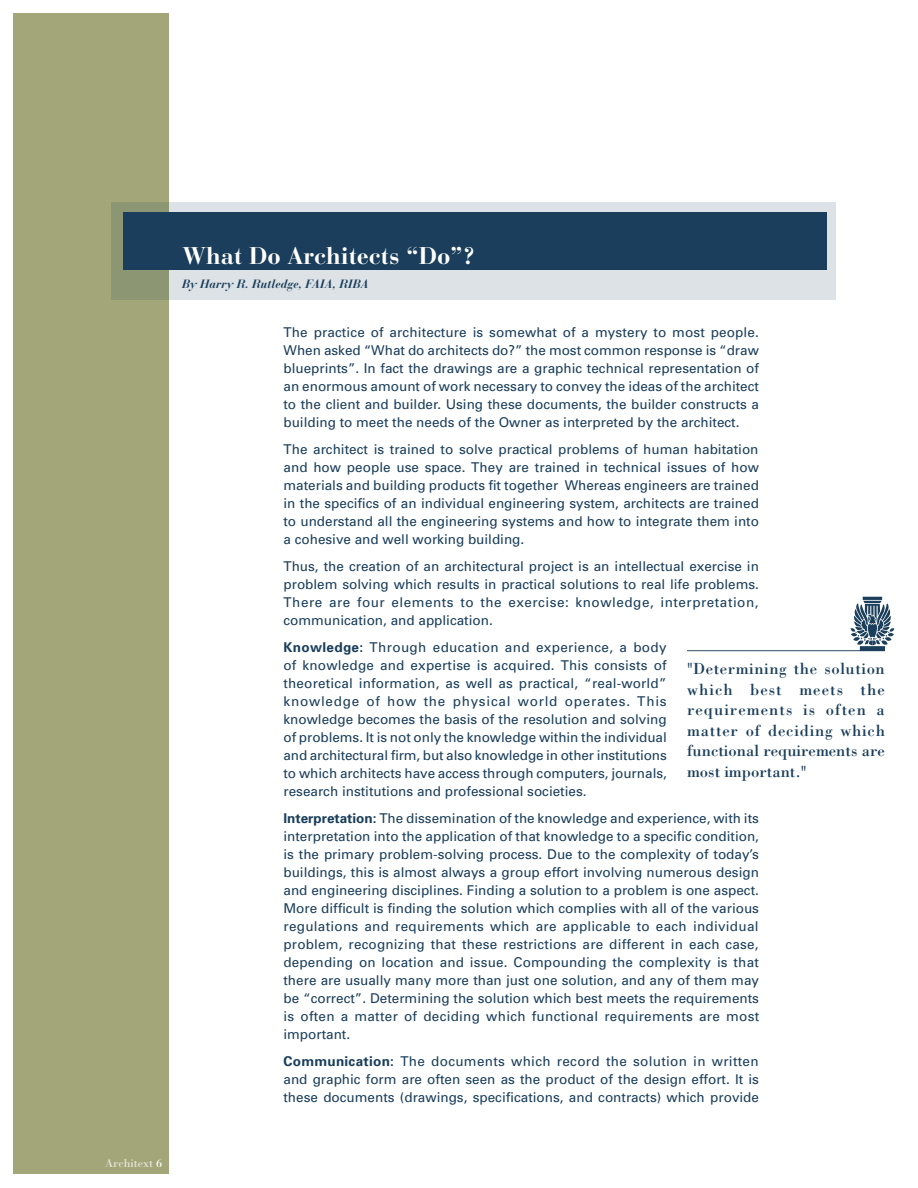
<style>
.page{position:relative;width:918px;height:1188px;background:#fff}
.page>*{position:absolute;margin:0;border:0;box-sizing:border-box;transform-origin:0 0}
.headline{font:700 24px "Bauer Bodoni";color:#fff}
.pull_quote{font:16.65px/20.4px "Bodoni";color:#1a3e5b;text-align:justify}
.body_copy{font:13.5px/18px "Univers";color:#1a3e5b;text-align:justify}
.byline{font:italic 700 12px "Bauer Bodoni";color:#1a3e5b}
.t1{font:12px "Bodoni";color:#e3e4d7}
.s1{font-weight:700}
.s2{color:#fff}
</style>
<div class="page">
<div style="left:14px;top:14px;width:155px;height:1160px;background:#a2a678"></div>
<svg style="left:111px;top:202px;width:725px;height:98px;background:#d3dada"></svg>
<div style="left:123px;top:212px;width:704px;height:58px;background:#1a3e5b"></div>
<hr style="left:687px;top:650px;width:198px;height:1px;background:#1a3e5b">
<svg style="left:851px;top:597px;width:43px;height:54px"></svg>
<p class="headline" style="left:182px;top:241px;width:295px">What Do Architects “Do”?</p>
<p class="byline" style="left:182px;top:277px;width:188px">By Harry R. Rutledge, FAIA, RIBA</p>
<p class="body_copy" style="left:284px;top:323px;width:477px">The practice of architecture is somewhat of a mystery to most people.<br>When asked “What do architects do?” the most common response is “draw blueprints”. In fact the drawings are a graphic technical representation of an enormous amount of work necessary to convey the ideas of the architect to the client and builder. Using these documents, the builder constructs a building to meet the needs of the Owner as interpreted by the architect.</p>
<p class="body_copy" style="left:284px;top:440px;width:477px">The architect is trained to solve practical problems of human habitation and how people use space. They are trained in technical issues of how materials and building products fit together Whereas engineers are trained in the specifics of an individual engineering system, architects are trained to understand all the engineering systems and how to integrate them into a cohesive and well working building.</p>
<p class="body_copy" style="left:284px;top:557px;width:477px">Thus, the creation of an architectural project is an intellectual exercise in problem solving which results in practical solutions to real life problems.<br>There are four elements to the exercise: knowledge, interpretation, communication, and application.</p>
<p class="body_copy" style="left:284px;top:638px;width:385px"><span class="s1">Knowledge:</span> Through education and experience, a body of knowledge and expertise is acquired. This consists of theoretical information, as well as practical, “real-world” knowledge of how the physical world operates. This knowledge becomes the basis of the resolution and solving of problems. It is not only the knowledge within the individual and architectural firm, but also knowledge in other institutions to which architects have access through computers, journals, research institutions and professional societies.</p>
<p class="body_copy" style="left:284px;top:809px;width:477px"><span class="s1">Interpretation:</span> The dissemination of the knowledge and experience, with its interpretation into the application of that knowledge to a specific condition, is the primary problem-solving process. Due to the complexity of today’s buildings, this is almost always a group effort involving numerous design and engineering disciplines. Finding a solution to a problem is one aspect.<br>More difficult is finding the solution which complies with all of the various regulations and requirements which are applicable to each individual problem, recognizing that these restrictions are different in each case, depending on location and issue. Compounding the complexity is that there are usually many more than just one solution, and any of them may be “correct”. Determining the solution which best meets the requirements is often a matter of deciding which functional requirements are most important.</p>
<p class="body_copy" style="left:284px;top:1052px;width:477px"><span class="s1">Communication:</span> The documents which record the solution in written and graphic form are often seen as the product of the design effort. It is these documents (drawings, specifications, and contracts) which provide</p>
<p class="pull_quote" style="left:687px;top:658px;width:200px">"Determining the solution which best meets the requirements is often a matter of deciding which functional requirements are most important."</p>
<p class="t1" style="left:105px;top:1156px;width:58px">Architext <span class="s2">6</span></p>
</div>
